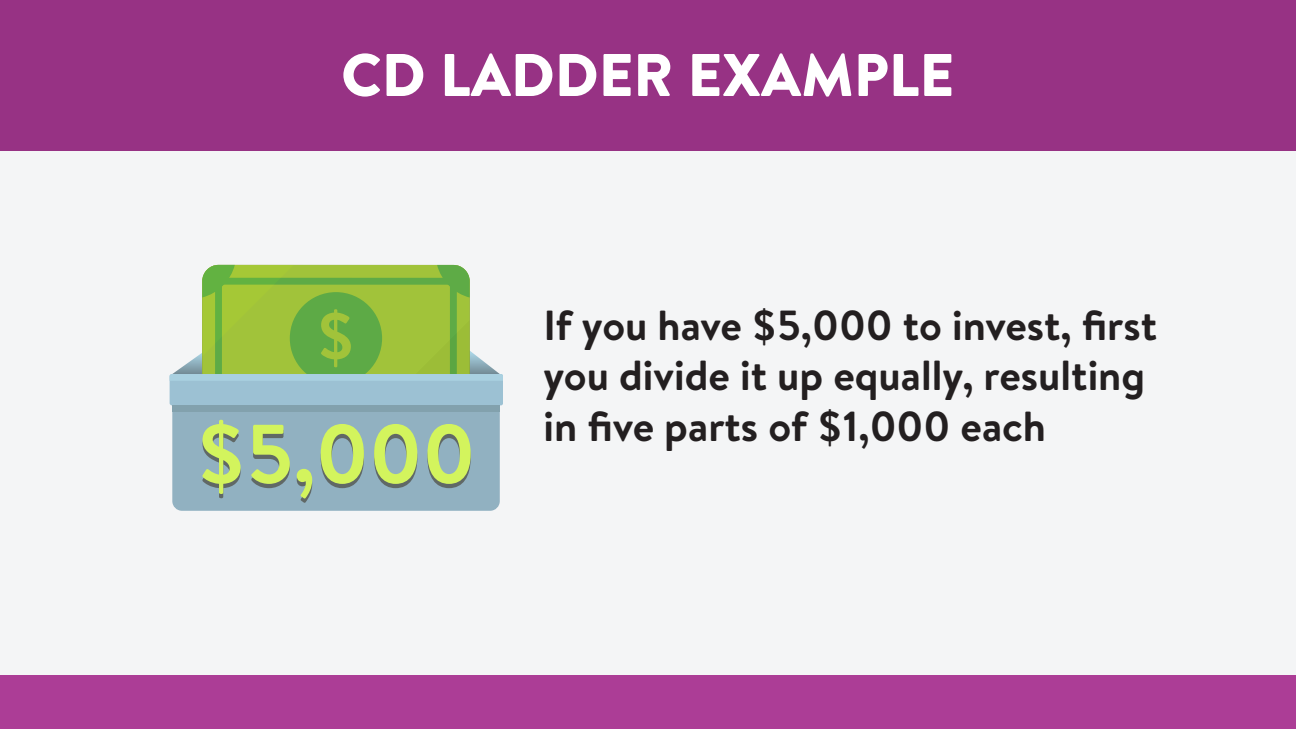
<style>
.page{position:relative;width:1296px;height:729px;background:#f4f5f6}
.page>*{position:absolute;margin:0;border:0;box-sizing:border-box;transform-origin:0 0}
.t1{font:700 83.25px "Brandon Text";color:#d3f45d}
.t2{font:900 60px "Brandon Text";color:#fff}
.t3{font:700 42px/50.4px "Brandon Text";color:#231f20}
</style>
<div class="page">
<div style="left:0;top:675px;width:1296px;height:54px;background:#ac3d96"></div>
<div style="left:0;top:0;width:1296px;height:150px;background:#973284"></div>
<div style="left:172px;top:412px;width:328px;height:99px;background:#91b1c1"></div>
<svg style="left:170px;top:265px;width:333px;height:147px;background:#9dc37d"></svg>
<h2 class="t2" style="left:341px;top:33px;width:615px">CD LADDER EXAMPLE</h2>
<h1 class="t1" style="left:196px;top:396px;width:281px">$5,000</h1>
<p class="t3" style="left:543px;top:299px;width:615px">If you have $5,000 to invest, first you divide it up equally, resulting in five parts of $1,000 each</p>
</div>
